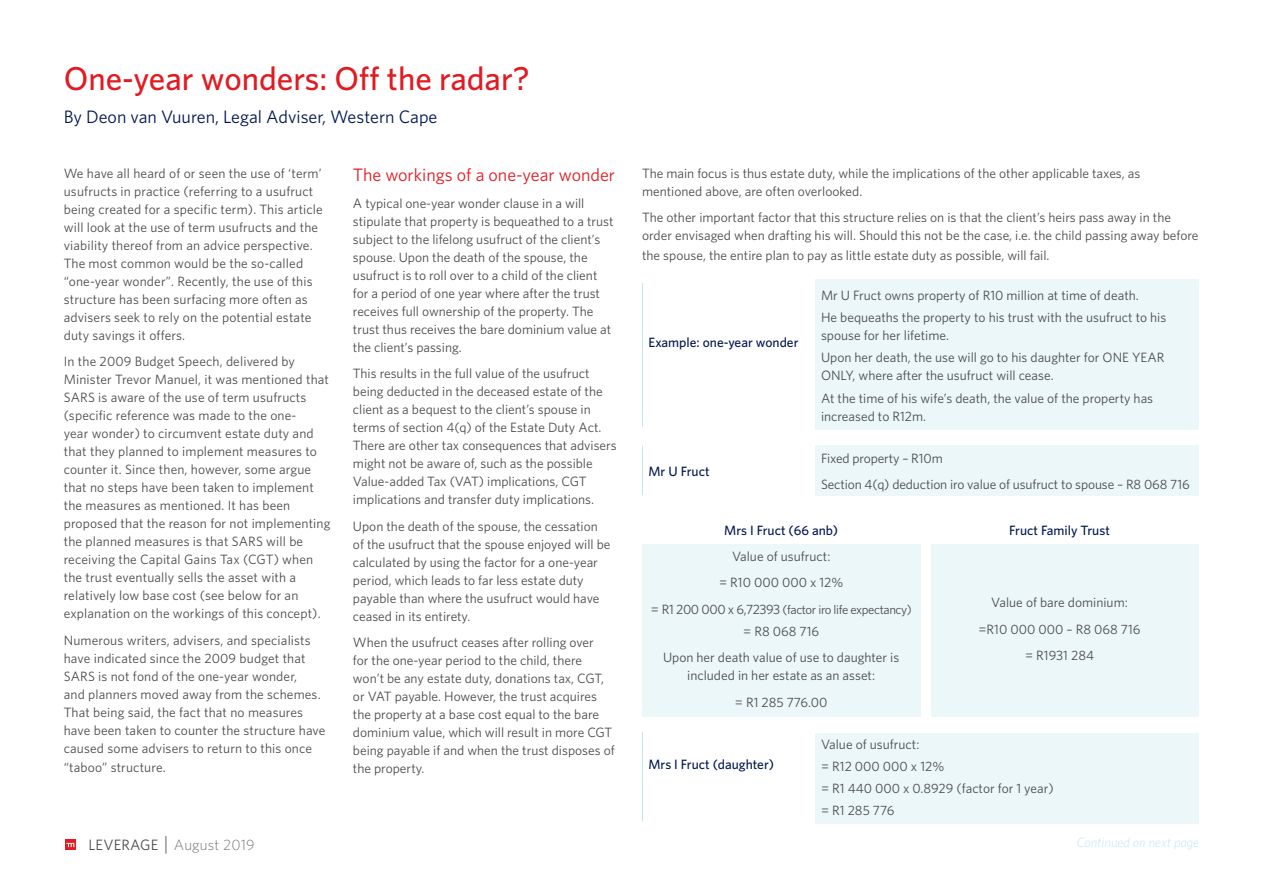
<style>
.page{position:relative;width:1263px;height:893px;background:#fff}
.page>*{position:absolute;margin:0;border:0;box-sizing:border-box;transform-origin:0 0}
.t1{font:500 33px "Whitney";color:#e21a21}
.t2{font:18px "Whitney";color:#00174f}
.t3{font:18px "Whitney";color:#e21a21}
.t4{font:300 15px "Whitney";letter-spacing:.01em;color:#76787b}
.t5{font:13.5px/18px "Whitney";color:#4b4c4d}
.t6{font:500 13.5px "Whitney";color:#00174f}
.t7{font:italic 300 13.5px "Whitney";color:#c0e6ee}
.t8{font:12.75px "Whitney";letter-spacing:-.03em;color:#4b4c4d}
.s1{font-size:13.5px}
.s2{font-weight:400;color:#4b4c4d}
.s3{font-size:19.5px;color:#4b4c4d}
</style>
<div class="page">
<svg style="left:65px;top:840px;width:11px;height:10px"></svg>
<svg style="left:66px;top:843px;width:8px;height:4px"></svg>
<div style="left:815px;top:733px;width:384px;height:91px;background:#ebf7f9"></div>
<div style="left:642px;top:544px;width:279px;height:172px;background:#ebf7f9"></div>
<div style="left:815px;top:445px;width:384px;height:51px;background:#ebf7f9"></div>
<div style="left:815px;top:279px;width:384px;height:150px;background:#ebf7f9"></div>
<hr style="left:642px;top:283px;width:1px;height:144px;background:#c0e6ee">
<hr style="left:642px;top:446px;width:1px;height:49px;background:#c0e6ee">
<div style="left:931px;top:544px;width:268px;height:172px;background:#ebf7f9"></div>
<hr style="left:642px;top:732px;width:1px;height:89px;background:#c0e6ee">
<h1 class="t1" style="left:64px;top:57px;width:468px">One-year wonders: Off the radar?</h1>
<h2 class="t2" style="left:64px;top:105px;width:375px">By Deon van Vuuren, Legal Adviser, Western Cape</h2>
<p class="t5" style="left:64px;top:164px;width:261px">We have all heard of or seen the use of ‘term’ usufructs in practice (referring to a usufruct being created for a specific term). This article will look at the use of term usufructs and the viability thereof from an advice perspective.<br>The most common would be the so-called “one-year wonder”. Recently, the use of this structure has been surfacing more often as advisers seek to rely on the potential estate duty savings it offers.</p>
<p class="t5" style="left:64px;top:352px;width:268px">In the 2009 Budget Speech, delivered by Minister Trevor Manuel, it was mentioned that SARS is aware of the use of term usufructs (specific reference was made to the one-<br>year wonder) to circumvent estate duty and that they planned to implement measures to counter it. Since then, however, some argue that no steps have been taken to implement the measures as mentioned. It has been proposed that the reason for not implementing the planned measures is that SARS will be receiving the Capital Gains Tax (CGT) when the trust eventually sells the asset with a relatively low base cost (see below for an explanation on the workings of this concept).</p>
<p class="t5" style="left:64px;top:631px;width:263px">Numerous writers, advisers, and specialists have indicated since the 2009 budget that SARS is not fond of the one-year wonder,<br>and planners moved away from the schemes.<br>That being said, the fact that no measures have been taken to counter the structure have caused some advisers to return to this once</p>
<p class="t5" style="left:64px;top:758px;width:103px">“taboo” structure.</p>
<h2 class="t3" style="left:353px;top:163px;width:264px">The workings of a one-year wonder</h2>
<p class="t5" style="left:353px;top:194px;width:262px">A typical one-year wonder clause in a will stipulate that property is bequeathed to a trust subject to the lifelong usufruct of the client’s spouse. Upon the death of the spouse, the usufruct is to roll over to a child of the client for a period of one year where after the trust receives full ownership of the property. The trust thus receives the bare dominium value at the client’s passing.</p>
<p class="t5" style="left:353px;top:364px;width:265px">This results in the full value of the usufruct being deducted in the deceased estate of the client as a bequest to the client’s spouse in terms of section 4(q) of the Estate Duty Act.<br>There are other tax consequences that advisers might not be aware of, such as the possible Value-added Tax (VAT) implications, CGT implications and transfer duty implications.</p>
<p class="t5" style="left:353px;top:517px;width:259px">Upon the death of the spouse, the cessation of the usufruct that the spouse enjoyed will be calculated by using the factor for a one-year period, which leads to far less estate duty payable than where the usufruct would have ceased in its entirety.</p>
<p class="t5" style="left:353px;top:633px;width:263px">When the usufruct ceases after rolling over<br>for the one-year period to the child, there won’t be any estate duty, donations tax, CGT, or VAT payable. However, the trust acquires the property at a base cost equal to the bare dominium value, which will result in more CGT being payable if and when the trust disposes of the property.</p>
<p class="t5" style="left:642px;top:164px;width:500px">The main focus is thus estate duty, while the implications of the other applicable taxes, as mentioned above, are often overlooked.</p>
<p class="t5" style="left:642px;top:208px;width:558px">The other important factor that this structure relies on is that the client’s heirs pass away in the order envisaged when drafting his will. Should this not be the case, i.e. the child passing away before</p>
<p class="t5" style="left:642px;top:246px;width:409px">the spouse, the entire plan to pay as little estate duty as possible, will fail.</p>
<p class="t6" style="left:648px;top:333px;width:152px">Example: one-year wonder</p>
<p class="t5" style="left:821px;top:284px;width:347px;line-height:22.2px">Mr U Fruct owns property of R10 million at time of death.<br>He bequeaths the property to his trust with the usufruct to his</p>
<p class="t5" style="left:821px;top:324px;width:345px;line-height:22.2px">spouse for her lifetime.<br>Upon her death, the use will go to his daughter for ONE YEAR</p>
<p class="t5" style="left:821px;top:364px;width:334px;line-height:22.2px">ONLY, where after the usufruct will cease.<br>At the time of his wife’s death, the value of the property has</p>
<p class="t5" style="left:821px;top:407px;width:107px">increased to R12m.</p>
<p class="t5" style="left:821px;top:444px;width:370px;line-height:26.5px">Fixed property – R10m<br>Section 4(q) deduction iro value of usufruct to spouse – R8 068 716</p>
<p class="t6" style="left:724px;top:521px;width:115px">Mrs I Fruct (66 anb)</p>
<p class="t6" style="left:1009px;top:521px;width:102px">Fruct Family Trust</p>
<p class="t5" style="left:719px;top:542px;width:126px;line-height:26.5px;text-align:center">Value of usufruct:<br>= R10 000 000 x 12%</p>
<p class="t8" style="left:651px;top:601px;width:262px"><span class="s1">= R1 200 000 x 6,72393</span> (factor iro life expectancy)</p>
<p class="t5" style="left:663px;top:618px;width:238px;line-height:26.5px;text-align:center">= R8 068 716<br>Upon her death value of use to daughter is</p>
<p class="t5" style="left:687px;top:662px;width:189px;line-height:26.5px;text-align:center">included in her estate as an asset: = R1 285 776.00</p>
<p class="t6" style="left:648px;top:462px;width:63px">Mr U Fruct</p>
<p class="t5" style="left:978px;top:589px;width:164px;line-height:26.5px;text-align:center">Value of bare dominium: =R10 000 000 – R8 068 716 = R1931 284</p>
<p class="t6" style="left:648px;top:755px;width:127px">Mrs I Fruct (daughter)</p>
<p class="t5" style="left:821px;top:732px;width:234px;line-height:22.2px">Value of usufruct:<br>= R12 000 000 x 12%<br>= R1 440 000 x 0.8929 (factor for 1 year) = R1 285 776</p>
<p class="t4" style="left:88px;top:835px;width:168px"><span class="s2">LEVERAGE</span> <span class="s3">|</span> August 2019</p>
<p class="t7" style="left:1077px;top:834px;width:124px">Continued on next page</p>
</div>
